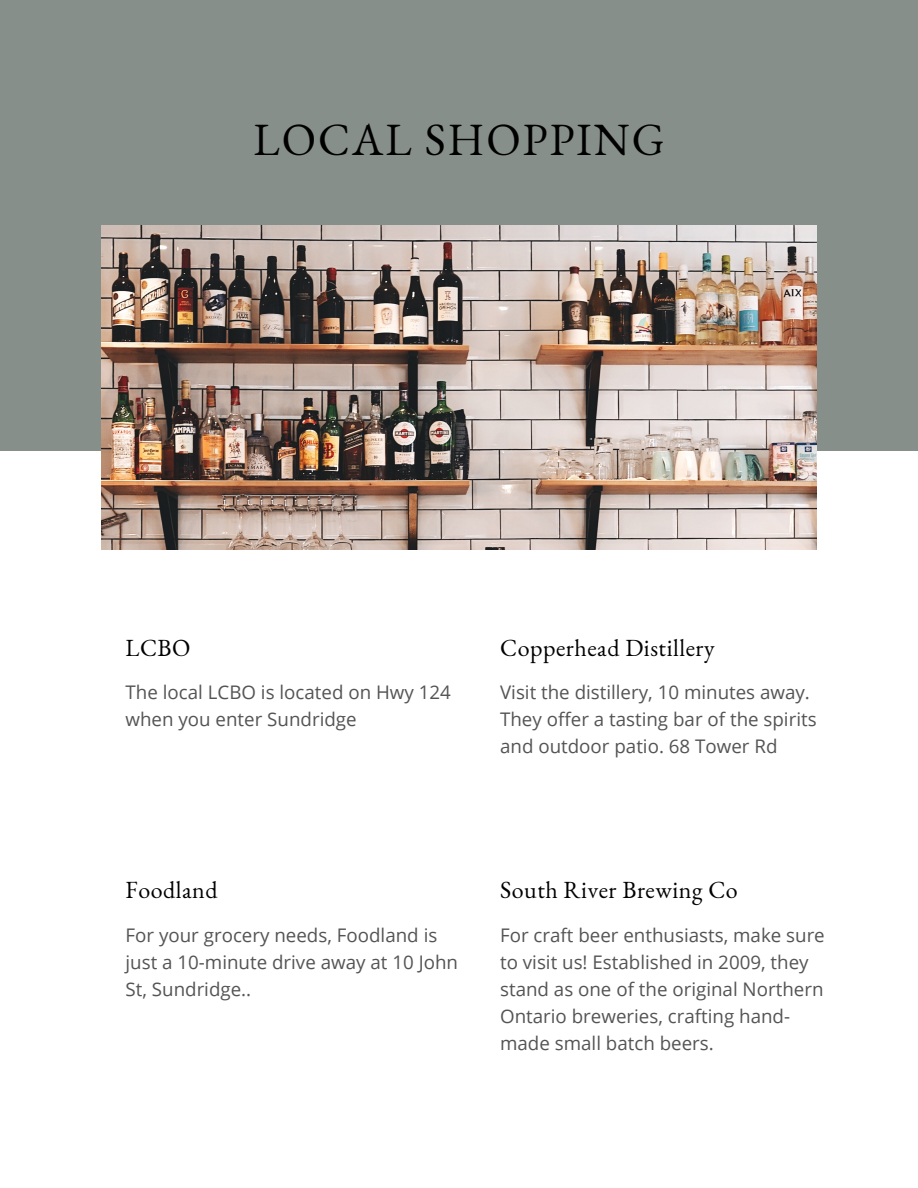
<style>
.page{position:relative;width:918px;height:1188px;background:#fff}
.page>*{position:absolute;margin:0;border:0;box-sizing:border-box;transform-origin:0 0}
.t1{font:45px "EB Garamond";letter-spacing:.045em;color:#000}
.t2{font:24px "EB Garamond";letter-spacing:.02em;color:#000}
.t3{font:18.75px/27px "Open Sans";color:#545454}
</style>
<div class="page">
<div style="left:0;top:0;width:918px;height:450px;background:#868f89"></div>
<img style="left:101px;top:225px;width:716px;height:324px">
<h1 class="t1" style="left:253px;top:109px;width:413px">LOCAL SHOPPING</h1>
<p class="t2" style="left:126px;top:631px;width:67px">LCBO</p>
<p class="t3" style="left:126px;top:678px;width:327px">The local LCBO is located on Hwy 124 when you enter Sundridge</p>
<p class="t2" style="left:500px;top:631px;width:216px">Copperhead Distillery</p>
<p class="t3" style="left:500px;top:678px;width:318px">Visit the distillery, 10 minutes away.<br>They offer a tasting bar of the spirits and outdoor patio. 68 Tower Rd</p>
<p class="t2" style="left:126px;top:874px;width:94px">Foodland</p>
<p class="t3" style="left:126px;top:921px;width:334px">For your grocery needs, Foodland is just a 10-minute drive away at 10 John<br>St, Sundridge..</p>
<p class="t2" style="left:500px;top:874px;width:239px">South River Brewing Co</p>
<p class="t3" style="left:500px;top:921px;width:326px">For craft beer enthusiasts, make sure to visit us! Established in 2009, they stand as one of the original Northern Ontario breweries, crafting hand&shy;made small batch beers.</p>
</div>
